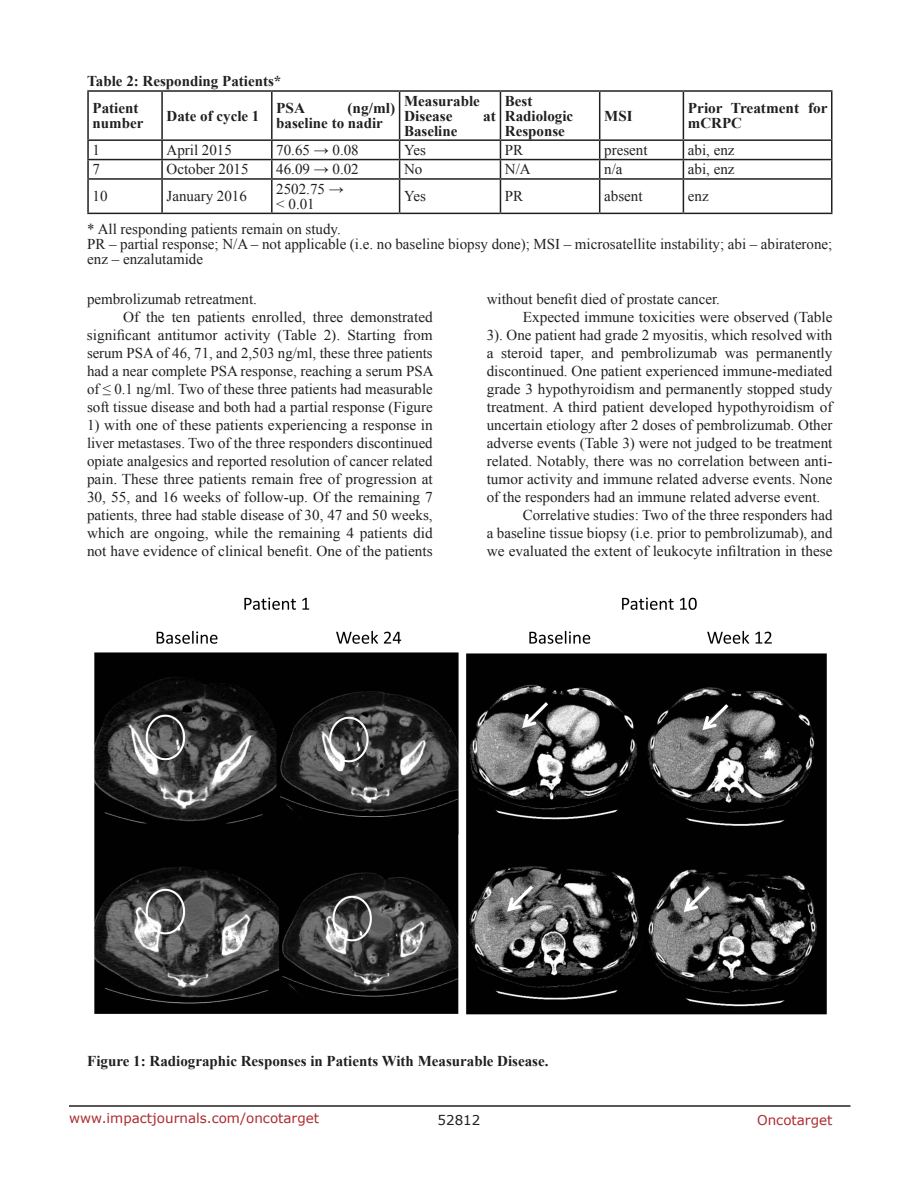
<style>
.page{position:relative;width:918px;height:1188px;background:#fff}
.page>*{position:absolute;margin:0;border:0;box-sizing:border-box;transform-origin:0 0}
.t1{font:15px/18px "Times New Roman";color:#221f22}
.t2{font:700 15px/15px "Times New Roman";color:#221f22}
.t3{font:13.5px "Verdana";color:#ac2b31}
.t4{font:13.5px "Verdana";color:#221f22}
</style>
<div class="page">
<hr style="left:69px;top:1105px;width:781px;height:2px;background:#231f20">
<svg style="left:89px;top:180px;width:742px;height:33px"></svg>
<hr style="left:161px;top:92px;width:2px;height:47px;background:#221f22">
<hr style="left:271px;top:92px;width:2px;height:47px;background:#221f22">
<hr style="left:399px;top:92px;width:1px;height:47px;background:#221f22">
<hr style="left:500px;top:92px;width:1px;height:47px;background:#221f22">
<hr style="left:599px;top:92px;width:1px;height:47px;background:#221f22">
<hr style="left:683px;top:92px;width:1px;height:47px;background:#221f22">
<hr style="left:87px;top:139px;width:75px;height:2px;background:#221f22">
<hr style="left:162px;top:139px;width:110px;height:2px;background:#221f22">
<hr style="left:272px;top:139px;width:128px;height:2px;background:#221f22">
<hr style="left:400px;top:139px;width:100px;height:2px;background:#221f22">
<hr style="left:500px;top:139px;width:100px;height:2px;background:#221f22">
<hr style="left:600px;top:139px;width:83px;height:2px;background:#221f22">
<hr style="left:683px;top:139px;width:150px;height:2px;background:#221f22">
<hr style="left:683px;top:159px;width:150px;height:1px;background:#221f22">
<hr style="left:87px;top:178px;width:75px;height:2px;background:#221f22">
<hr style="left:162px;top:178px;width:110px;height:2px;background:#221f22">
<hr style="left:161px;top:180px;width:2px;height:33px;background:#221f22">
<hr style="left:272px;top:178px;width:128px;height:2px;background:#221f22">
<hr style="left:271px;top:180px;width:2px;height:33px;background:#221f22">
<hr style="left:400px;top:178px;width:100px;height:2px;background:#221f22">
<hr style="left:399px;top:180px;width:1px;height:33px;background:#221f22">
<hr style="left:500px;top:178px;width:100px;height:2px;background:#221f22">
<hr style="left:500px;top:180px;width:1px;height:33px;background:#221f22">
<hr style="left:600px;top:178px;width:83px;height:2px;background:#221f22">
<hr style="left:599px;top:180px;width:1px;height:33px;background:#221f22">
<hr style="left:683px;top:178px;width:150px;height:2px;background:#221f22">
<hr style="left:683px;top:180px;width:1px;height:33px;background:#221f22">
<hr style="left:87px;top:90px;width:75px;height:2px;background:#221f22">
<hr style="left:87px;top:92px;width:2px;height:47px;background:#221f22">
<hr style="left:162px;top:90px;width:110px;height:2px;background:#221f22">
<hr style="left:272px;top:90px;width:128px;height:2px;background:#221f22">
<hr style="left:400px;top:90px;width:100px;height:2px;background:#221f22">
<hr style="left:500px;top:90px;width:100px;height:2px;background:#221f22">
<hr style="left:600px;top:90px;width:83px;height:2px;background:#221f22">
<hr style="left:683px;top:90px;width:150px;height:2px;background:#221f22">
<hr style="left:831px;top:92px;width:1px;height:47px;background:#221f22">
<svg style="left:87px;top:141px;width:745px;height:38px"></svg>
<hr style="left:87px;top:180px;width:2px;height:33px;background:#221f22">
<hr style="left:831px;top:180px;width:1px;height:33px;background:#221f22">
<hr style="left:87px;top:213px;width:75px;height:1px;background:#221f22">
<hr style="left:162px;top:213px;width:110px;height:1px;background:#221f22">
<hr style="left:272px;top:213px;width:128px;height:1px;background:#221f22">
<hr style="left:400px;top:213px;width:100px;height:1px;background:#221f22">
<hr style="left:500px;top:213px;width:100px;height:1px;background:#221f22">
<hr style="left:600px;top:213px;width:83px;height:1px;background:#221f22">
<hr style="left:683px;top:213px;width:150px;height:1px;background:#221f22">
<img style="left:94px;top:597px;width:733px;height:418px">
<p class="t2" style="left:93px;top:67px;width:190px;line-height:27.5px;text-indent:-5px">Table 2: Responding Patients*<br>Patient</p>
<p class="t2" style="left:93px;top:115px;width:52px">number</p>
<p class="t2" style="left:167px;top:108px;width:94px">Date of cycle 1</p>
<p class="t2" style="left:276px;top:100px;width:120px;text-indent:71px">(ng/ml) baseline to nadir</p>
<p class="t2" style="left:404px;top:93px;width:77px">Measurable<br>Disease</p>
<p class="t2" style="left:276px;top:100px;width:30px">PSA</p>
<p class="t2" style="left:483px;top:108px;width:14px">at</p>
<p class="t2" style="left:404px;top:123px;width:55px">Baseline</p>
<p class="t2" style="left:505px;top:93px;width:70px">Best<br>Radiologic<br>Response</p>
<p class="t2" style="left:604px;top:108px;width:30px">MSI</p>
<p class="t2" style="left:688px;top:100px;width:141px">Prior Treatment for mCRPC</p>
<p class="t1" style="left:93px;top:141px;width:9px">1</p>
<p class="t1" style="left:167px;top:141px;width:67px">April 2015</p>
<p class="t1" style="left:276px;top:141px;width:84px">70.65 → 0.08</p>
<p class="t1" style="left:404px;top:141px;width:23px">Yes</p>
<p class="t1" style="left:505px;top:141px;width:20px">PR</p>
<p class="t1" style="left:604px;top:141px;width:45px">present</p>
<p class="t1" style="left:688px;top:141px;width:48px">abi, enz</p>
<p class="t1" style="left:93px;top:160px;width:9px">7</p>
<p class="t1" style="left:167px;top:160px;width:84px">October 2015</p>
<p class="t1" style="left:276px;top:160px;width:84px">46.09 → 0.02</p>
<p class="t1" style="left:404px;top:160px;width:20px">No</p>
<p class="t1" style="left:505px;top:160px;width:27px">N/A</p>
<p class="t1" style="left:604px;top:160px;width:20px">n/a</p>
<p class="t1" style="left:688px;top:160px;width:48px">abi, enz</p>
<p class="t1" style="left:93px;top:187px;width:16px">10</p>
<p class="t1" style="left:167px;top:187px;width:82px">January 2016</p>
<p class="t1" style="left:276px;top:181px;width:69px;line-height:15px">2502.75 → &lt; 0.01</p>
<p class="t1" style="left:404px;top:187px;width:23px">Yes</p>
<p class="t1" style="left:505px;top:187px;width:20px">PR</p>
<p class="t1" style="left:604px;top:187px;width:40px">absent</p>
<p class="t1" style="left:688px;top:187px;width:22px">enz</p>
<p class="t1" style="left:87px;top:221px;width:747px;line-height:15px">* All responding patients remain on study.<br>PR – partial response; N/A – not applicable (i.e. no baseline biopsy done); MSI – microsatellite instability; abi – abiraterone; enz – enzalutamide</p>
<p class="t1" style="left:87px;top:290px;width:171px">pembrolizumab retreatment.</p>
<p class="t1" style="left:123px;top:308px;width:311px">Of the ten patients enrolled, three demonstrated</p>
<p class="t1" style="left:87px;top:326px;width:347px">significant antitumor activity (Table 2). Starting from</p>
<p class="t1" style="left:87px;top:344px;width:347px">serum PSA of 46, 71, and 2,503 ng/ml, these three patients</p>
<p class="t1" style="left:87px;top:362px;width:348px">had a near complete PSA response, reaching a serum PSA</p>
<p class="t1" style="left:87px;top:380px;width:347px">of ≤ 0.1 ng/ml. Two of these three patients had measurable</p>
<p class="t1" style="left:87px;top:398px;width:347px">soft tissue disease and both had a partial response (Figure</p>
<p class="t1" style="left:87px;top:416px;width:347px;text-align:justify">1) with one of these patients experiencing a response in liver metastases. Two of the three responders discontinued opiate analgesics and reported resolution of cancer related pain. These three patients remain free of progression at 30, 55, and 16 weeks of follow-up. Of the remaining 7 patients, three had stable disease of 30, 47 and 50 weeks, which are ongoing, while the remaining 4 patients did not have evidence of clinical benefit. One of the patients</p>
<p class="t1" style="left:487px;top:290px;width:235px">without benefit died of prostate cancer.</p>
<p class="t1" style="left:523px;top:308px;width:311px">Expected immune toxicities were observed (Table</p>
<p class="t1" style="left:487px;top:326px;width:347px">3). One patient had grade 2 myositis, which resolved with</p>
<p class="t1" style="left:487px;top:344px;width:347px">a steroid taper, and pembrolizumab was permanently</p>
<p class="t1" style="left:487px;top:362px;width:347px">discontinued. One patient experienced immune-mediated</p>
<p class="t1" style="left:487px;top:380px;width:347px">grade 3 hypothyroidism and permanently stopped study</p>
<p class="t1" style="left:487px;top:398px;width:347px">treatment. A third patient developed hypothyroidism of</p>
<p class="t1" style="left:487px;top:416px;width:347px">uncertain etiology after 2 doses of pembrolizumab. Other</p>
<p class="t1" style="left:487px;top:434px;width:347px">adverse events (Table 3) were not judged to be treatment</p>
<p class="t1" style="left:487px;top:452px;width:347px">related. Notably, there was no correlation between anti-</p>
<p class="t1" style="left:487px;top:470px;width:347px">tumor activity and immune related adverse events. None</p>
<p class="t1" style="left:487px;top:488px;width:335px">of the responders had an immune related adverse event.</p>
<p class="t1" style="left:523px;top:506px;width:311px">Correlative studies: Two of the three responders had</p>
<p class="t1" style="left:487px;top:524px;width:347px">a baseline tissue biopsy (i.e. prior to pembrolizumab), and</p>
<p class="t1" style="left:487px;top:542px;width:347px">we evaluated the extent of leukocyte infiltration in these</p>
<p class="t2" style="left:87px;top:1053px;width:463px">Figure 1: Radiographic Responses in Patients With Measurable Disease.</p>
<p class="t3" style="left:69px;top:1109px;width:252px">www.impactjournals.com/oncotarget</p>
<p class="t4" style="left:438px;top:1111px;width:44px">52812</p>
<p class="t3" style="left:757px;top:1111px;width:77px">Oncotarget</p>
</div>
